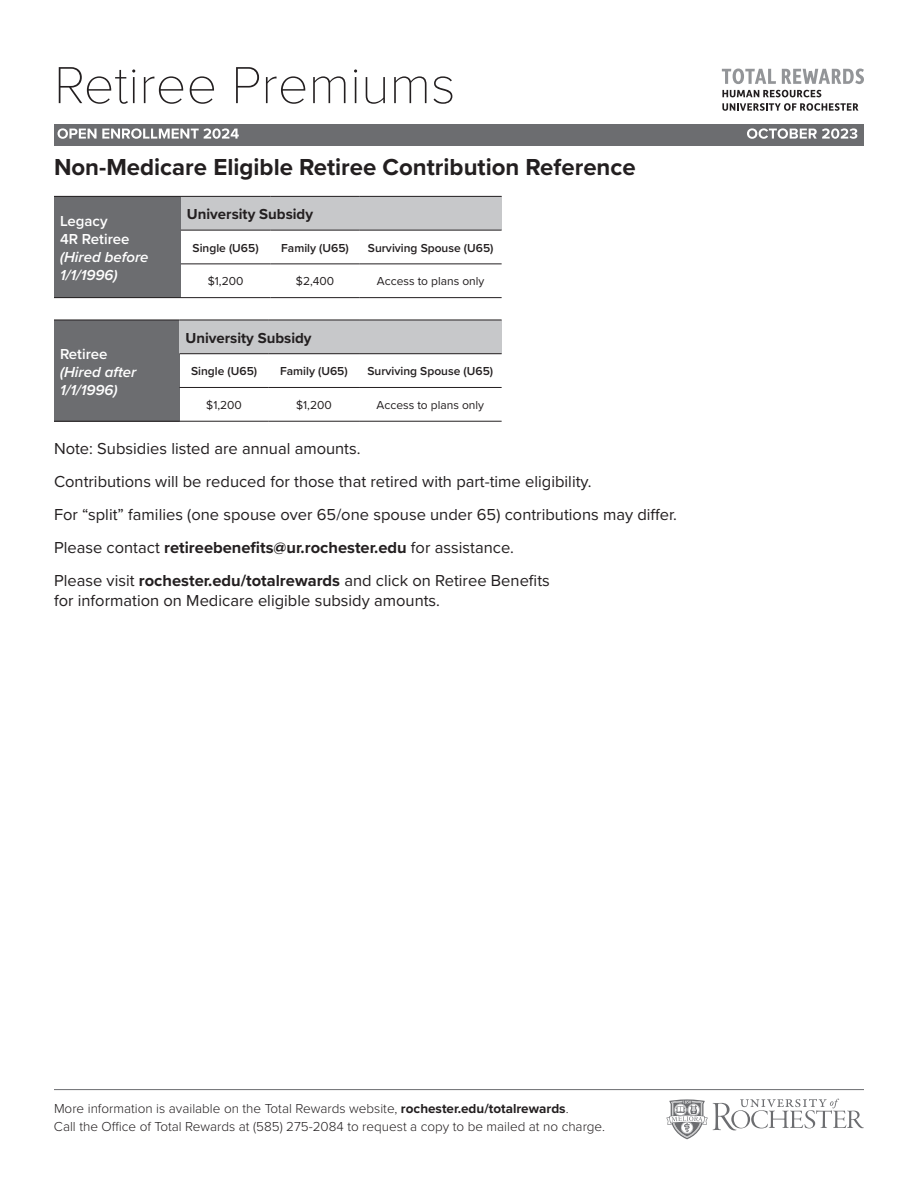
<style>
.page{position:relative;width:918px;height:1188px;background:#fff}
.page>*{position:absolute;margin:0;border:0;box-sizing:border-box;transform-origin:0 0}
.Header_2{font:100 54px "Proxima Nova T";color:#231f20}
.Header_2-2{font:700 24px "Proxima Nova";color:#231f20}
.t1{font:16.5px/19.5px "Proxima Nova";color:#231f20}
.t2{font:700 16.5px "Proxima Nova";color:#231f20}
.Table_Text{font:italic 600 15px/18px "Proxima Nova";color:#fff}
.salary_band{font:700 15px "Proxima Nova";color:#231f20}
.Header_2-3{font:300 13.5px "Proxima Nova";color:#231f20}
.table_subheader{font:600 12px "Proxima Nova";color:#231f20}
.table_subheader-2{font:12px "Proxima Nova";color:#231f20}
.Number_Decimal{font:12px "Proxima Nova";color:#231f20}
.s1{font-style:normal}
.s2{font-weight:400}
.s3{font-weight:700}
</style>
<div class="page">
<div style="left:54px;top:196px;width:127px;height:102px;background:#6c6d70"></div>
<div style="left:181px;top:196px;width:321px;height:34px;background:#c7c8ca"></div>
<hr style="left:54px;top:196px;width:127px;height:1px;background:#231f20">
<hr style="left:181px;top:196px;width:89px;height:1px;background:#231f20">
<hr style="left:270px;top:196px;width:90px;height:1px;background:#231f20">
<hr style="left:360px;top:196px;width:142px;height:1px;background:#231f20">
<hr style="left:181px;top:230px;width:89px;height:1px;background:#231f20">
<hr style="left:270px;top:230px;width:90px;height:1px;background:#231f20">
<hr style="left:360px;top:230px;width:142px;height:1px;background:#231f20">
<hr style="left:181px;top:264px;width:89px;height:1px;background:#231f20">
<hr style="left:270px;top:264px;width:90px;height:1px;background:#231f20">
<hr style="left:360px;top:264px;width:142px;height:1px;background:#231f20">
<hr style="left:54px;top:297px;width:127px;height:1px;background:#231f20">
<hr style="left:181px;top:297px;width:89px;height:1px;background:#231f20">
<hr style="left:270px;top:297px;width:90px;height:1px;background:#231f20">
<hr style="left:360px;top:297px;width:142px;height:1px;background:#231f20">
<div style="left:54px;top:320px;width:125px;height:101px;background:#6c6d70"></div>
<div style="left:179px;top:320px;width:323px;height:34px;background:#c7c8ca"></div>
<hr style="left:54px;top:320px;width:125px;height:1px;background:#231f20">
<hr style="left:179px;top:320px;width:90px;height:1px;background:#231f20">
<hr style="left:269px;top:320px;width:90px;height:1px;background:#231f20">
<hr style="left:359px;top:320px;width:143px;height:1px;background:#231f20">
<hr style="left:179px;top:353px;width:90px;height:1px;background:#231f20">
<hr style="left:269px;top:353px;width:90px;height:1px;background:#231f20">
<hr style="left:359px;top:353px;width:143px;height:1px;background:#231f20">
<hr style="left:179px;top:387px;width:90px;height:1px;background:#231f20">
<hr style="left:269px;top:387px;width:90px;height:1px;background:#231f20">
<hr style="left:359px;top:387px;width:143px;height:1px;background:#231f20">
<hr style="left:54px;top:421px;width:125px;height:1px;background:#231f20">
<hr style="left:179px;top:421px;width:90px;height:1px;background:#231f20">
<hr style="left:269px;top:421px;width:90px;height:1px;background:#231f20">
<hr style="left:359px;top:421px;width:143px;height:1px;background:#231f20">
<svg style="left:722px;top:90px;width:99px;height:7px"></svg>
<svg style="left:722px;top:103px;width:136px;height:8px"></svg>
<svg style="left:722px;top:69px;width:54px;height:15px"></svg>
<svg style="left:782px;top:69px;width:82px;height:15px"></svg>
<svg style="left:666px;top:1099px;width:198px;height:40px"></svg>
<hr style="left:54px;top:1089px;width:810px;height:1px;background:#6c6d70">
<div style="left:54px;top:124px;width:810px;height:22px;background:#6c6d70"></div>
<svg style="left:58px;top:128px;width:799px;height:11px"></svg>
<p class="Header_2" style="left:54px;top:45px;width:403px">Retiree Premiums</p>
<p class="Header_2-2" style="left:54px;top:149px;width:583px">Non-Medicare Eligible Retiree Contribution Reference</p>
<p class="Table_Text" style="left:60px;top:211px;width:90px"><span class="s1">Legacy<br>4R Retiree </span>(Hired before<br>1/1/1996)</p>
<p class="salary_band" style="left:187px;top:203px;width:128px">University Subsidy</p>
<p class="table_subheader" style="left:193px;top:239px;width:68px">Single (U65)</p>
<p class="table_subheader" style="left:281px;top:239px;width:69px">Family (U65)</p>
<p class="table_subheader" style="left:368px;top:239px;width:127px">Surviving Spouse (U65)</p>
<p class="Number_Decimal" style="left:208px;top:273px;width:37px">$1,200</p>
<p class="Number_Decimal" style="left:296px;top:273px;width:40px">$2,400</p>
<p class="table_subheader-2" style="left:377px;top:273px;width:109px">Access to plans only</p>
<p class="salary_band" style="left:185px;top:327px;width:128px">University Subsidy</p>
<p class="table_subheader" style="left:191px;top:362px;width:68px">Single (U65)</p>
<p class="table_subheader" style="left:280px;top:362px;width:69px">Family (U65)</p>
<p class="table_subheader" style="left:368px;top:362px;width:127px">Surviving Spouse (U65)</p>
<p class="Number_Decimal" style="left:206px;top:396px;width:37px">$1,200</p>
<p class="Number_Decimal" style="left:296px;top:396px;width:37px">$1,200</p>
<p class="table_subheader-2" style="left:377px;top:396px;width:109px">Access to plans only</p>
<p class="t1" style="left:54px;top:438px;width:308px">Note: Subsidies listed are annual amounts.</p>
<p class="t1" style="left:54px;top:471px;width:539px">Contributions will be reduced for those that retired with part-time eligibility.</p>
<p class="t1" style="left:54px;top:504px;width:625px">For “split” families (one spouse over 65/one spouse under 65) contributions may differ.</p>
<p class="t2" style="left:54px;top:536px;width:462px"><span class="s2">Please contact</span> retireebenefits@ur.rochester.edu <span class="s2">for assistance.</span></p>
<p class="t1" style="left:54px;top:570px;width:497px">Please visit <span class="s3">rochester.edu/totalrewards</span> and click on Retiree Benefits for information on Medicare eligible subsidy amounts.</p>
<p class="Table_Text" style="left:60px;top:344px;width:78px"><span class="s1">Retiree </span>(Hired after<br>1/1/1996)</p>
<p class="Header_2-3" style="left:54px;top:1098px;width:516px">More information is available on the Total Rewards website, <span class="s3">rochester.edu/totalrewards</span>.</p>
<p class="Header_2-3" style="left:54px;top:1116px;width:553px">Call the Office of Total Rewards at (585) 275-2084 to request a copy to be mailed at no charge.</p>
</div>
